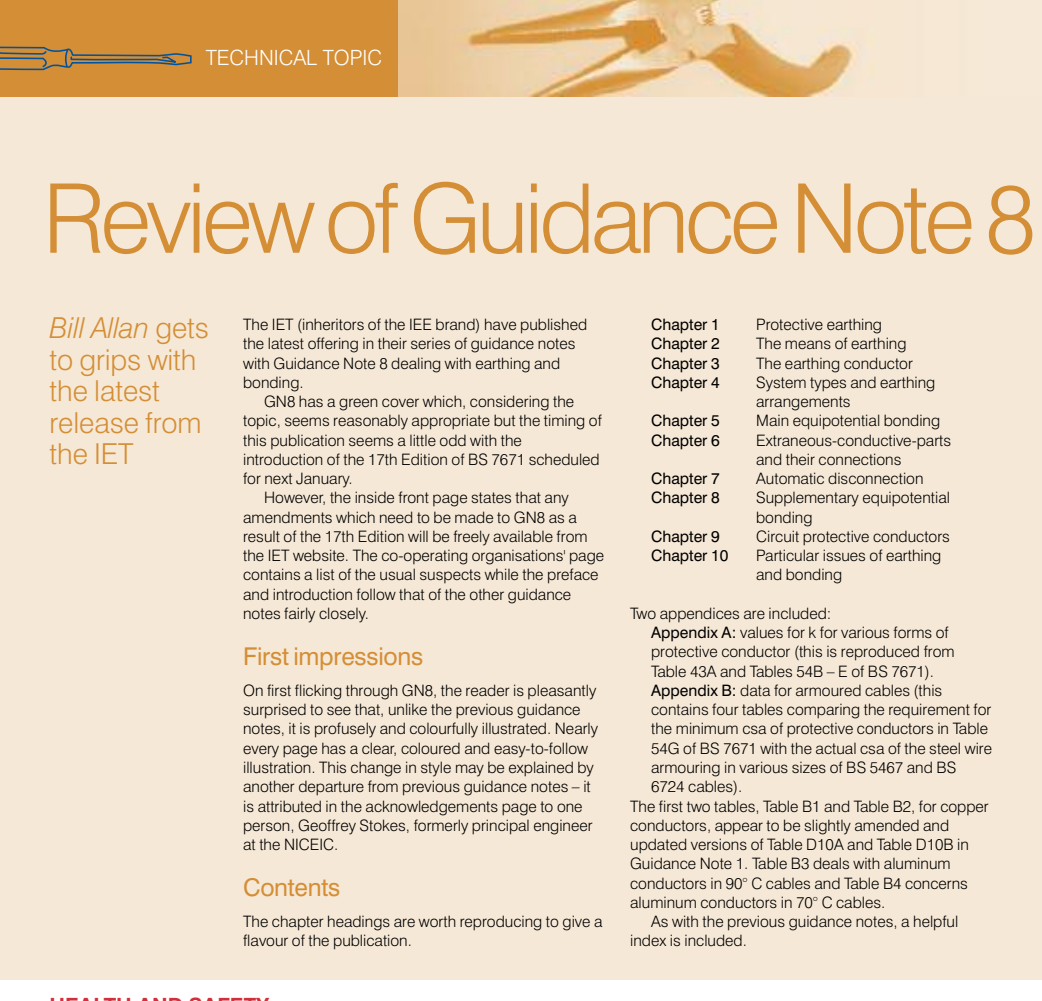
<style>
.page{position:relative;width:1042px;height:1001px;background:#fff}
.page>*{position:absolute;margin:0;border:0;box-sizing:border-box;transform-origin:0 0}
.t1{font:300 96.25px "Swiss 721 BT";letter-spacing:-.05em;color:#d48e35}
.t2{font:300 28.88px/31.5px "Swiss 721 BT";letter-spacing:-.005em;color:#d48e35}
.t3{font:24.5px "Swiss 721 BT";letter-spacing:-.01em;color:#d48e35}
.t4{font:300 21px "Swiss 721 BT";color:#fff}
.t5{font:300 15.75px/19.2px "Swiss 721 BT";color:#000}
.t6{font:15.75px "Swiss 721 BT";color:#000}
.s1{font-style:italic}
.s2{font-weight:400}
</style>
<div class="page">
<div style="left:0;top:0;width:1042px;height:979px;background:#f6e8d6"></div>
<img style="left:397px;top:0;width:477px;height:96px">
<div style="left:0;top:0;width:397px;height:96px;background:#d48e35"></div>
<svg style="left:0;top:46px;width:192px;height:25px"></svg>
<h3 class="t4" style="left:206px;top:50px;width:178px">TECHNICAL TOPIC</h3>
<h1 class="t1" style="left:43px;top:183px;width:995px">ReviewofGuidanceNote8</h1>
<h2 class="t2" style="left:50px;top:315px;width:161px"><span class="s1">Bill Allan</span> gets to grips with the latest release from the IET</h2>
<p class="t5" style="left:243px;top:316px;width:346px">The IET (inheritors of the IEE brand) have published the latest offering in their series of guidance notes with Guidance Note 8 dealing with earthing and bonding.</p>
<p class="t5" style="left:264px;top:393px;width:311px">GN8 has a green cover which, considering the</p>
<p class="t5" style="left:243px;top:413px;width:360px">topic, seems reasonably appropriate but the timing of</p>
<p class="t5" style="left:243px;top:432px;width:280px">this publication seems a little odd with the</p>
<p class="t5" style="left:243px;top:451px;width:358px">introduction of the 17th Edition of BS 7671 scheduled</p>
<p class="t5" style="left:243px;top:470px;width:111px">for next January.</p>
<p class="t5" style="left:264px;top:490px;width:306px">However, the inside front page states that any</p>
<p class="t5" style="left:243px;top:509px;width:335px">amendments which need to be made to GN8 as a</p>
<p class="t5" style="left:243px;top:528px;width:346px">result of the 17th Edition will be freely available from</p>
<p class="t5" style="left:243px;top:547px;width:363px">the IET website. The co-operating organisations' page</p>
<p class="t5" style="left:243px;top:567px;width:357px">contains a list of the usual suspects while the preface</p>
<p class="t5" style="left:243px;top:586px;width:330px">and introduction follow that of the other guidance</p>
<p class="t5" style="left:243px;top:605px;width:127px">notes fairly closely.</p>
<h3 class="t3" style="left:243px;top:647px;width:182px">First impressions</h3>
<p class="t5" style="left:243px;top:682px;width:356px">On first flicking through GN8, the reader is pleasantly surprised to see that, unlike the previous guidance notes, it is profusely and colourfully illustrated. Nearly every page has a clear, coloured and easy-to-follow illustration. This change in style may be explained by another departure from previous guidance notes – it is attributed in the acknowledgements page to one person, Geoffrey Stokes, formerly principal engineer at the NICEIC.</p>
<h3 class="t3" style="left:243px;top:878px;width:99px">Contents</h3>
<p class="t5" style="left:243px;top:913px;width:361px">The chapter headings are worth reproducing to give a flavour of the publication.</p>
<p class="t6" style="left:651px;top:319px;width:70px">Chapter 1</p>
<p class="t5" style="left:756px;top:316px;width:127px">Protective earthing</p>
<p class="t6" style="left:651px;top:338px;width:70px">Chapter 2</p>
<p class="t5" style="left:756px;top:336px;width:152px">The means of earthing</p>
<p class="t6" style="left:651px;top:357px;width:70px">Chapter 3</p>
<p class="t5" style="left:756px;top:355px;width:158px">The earthing conductor</p>
<p class="t6" style="left:651px;top:377px;width:70px">Chapter 4</p>
<p class="t5" style="left:756px;top:374px;width:181px">System types and earthing arrangements</p>
<p class="t6" style="left:651px;top:415px;width:70px">Chapter 5</p>
<p class="t5" style="left:756px;top:413px;width:185px">Main equipotential bonding</p>
<p class="t6" style="left:651px;top:434px;width:70px">Chapter 6</p>
<p class="t5" style="left:756px;top:432px;width:197px">Extraneous-conductive-parts and their connections</p>
<p class="t6" style="left:651px;top:473px;width:70px">Chapter 7</p>
<p class="t5" style="left:756px;top:470px;width:169px">Automatic disconnection</p>
<p class="t6" style="left:651px;top:492px;width:70px">Chapter 8</p>
<p class="t5" style="left:756px;top:490px;width:195px">Supplementary equipotential bonding</p>
<p class="t6" style="left:651px;top:531px;width:70px">Chapter 9</p>
<p class="t5" style="left:756px;top:528px;width:195px">Circuit protective conductors</p>
<p class="t6" style="left:651px;top:550px;width:79px">Chapter 10</p>
<p class="t5" style="left:756px;top:547px;width:187px">Particular issues of earthing and bonding</p>
<p class="t5" style="left:630px;top:605px;width:203px">Two appendices are included:</p>
<p class="t5" style="left:651px;top:624px;width:299px"><span class="s2">Appendix A:</span> values for k for various forms of</p>
<p class="t5" style="left:651px;top:644px;width:305px">protective conductor (this is reproduced from</p>
<p class="t5" style="left:651px;top:663px;width:284px">Table 43A and Tables 54B – E of BS 7671).</p>
<p class="t5" style="left:651px;top:682px;width:293px"><span class="s2">Appendix B:</span> data for armoured cables (this</p>
<p class="t5" style="left:651px;top:701px;width:342px">contains four tables comparing the requirement for</p>
<p class="t5" style="left:651px;top:721px;width:338px">the minimum csa of protective conductors in Table</p>
<p class="t5" style="left:651px;top:740px;width:342px">54G of BS 7671 with the actual csa of the steel wire</p>
<p class="t5" style="left:651px;top:759px;width:307px">armouring in various sizes of BS 5467 and BS</p>
<p class="t5" style="left:651px;top:778px;width:93px">6724 cables).</p>
<p class="t5" style="left:630px;top:798px;width:360px">The first two tables, Table B1 and Table B2, for copper</p>
<p class="t5" style="left:630px;top:817px;width:321px">conductors, appear to be slightly amended and</p>
<p class="t5" style="left:630px;top:836px;width:340px">updated versions of Table D10A and Table D10B in</p>
<p class="t5" style="left:630px;top:855px;width:322px">Guidance Note 1. Table B3 deals with aluminum</p>
<p class="t5" style="left:630px;top:875px;width:339px">conductors in 90° C cables and Table B4 concerns</p>
<p class="t5" style="left:630px;top:894px;width:257px">aluminum conductors in 70° C cables.</p>
<p class="t5" style="left:651px;top:913px;width:309px">As with the previous guidance notes, a helpful</p>
<p class="t5" style="left:630px;top:932px;width:118px">index is included.</p>
</div>
